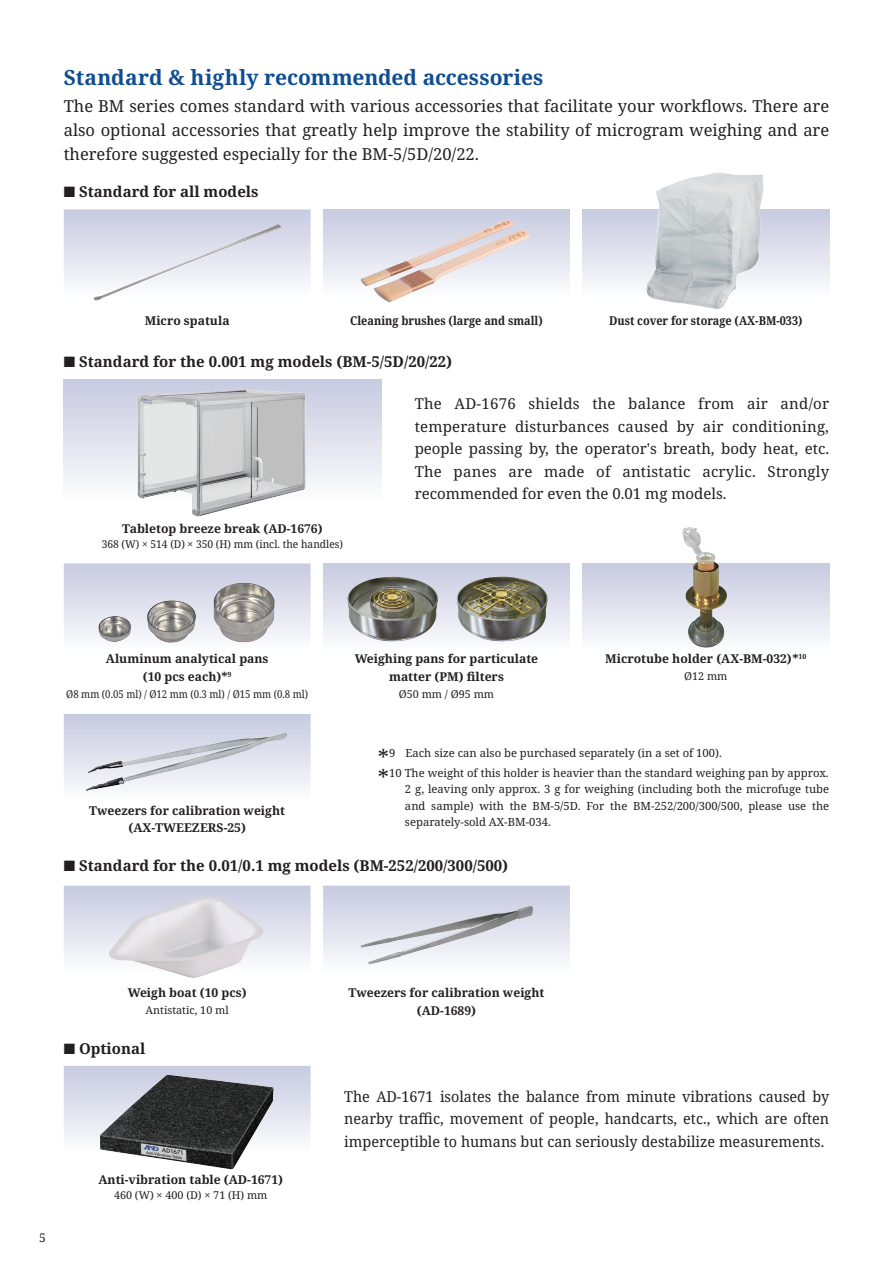
<style>
.page{position:relative;width:893px;height:1263px;background:#fff}
.page>*{position:absolute;margin:0;border:0;box-sizing:border-box;transform-origin:0 0}
.t1{font:700 21px "Noto Serif";color:#0f4d91}
.t2{font:16.5px/24px "Noto Serif";color:#231f20;text-align:justify}
.t3{font:15px/22.5px "Noto Serif";color:#231f20;text-align:justify}
.t4{font:15px/22.5px "Noto Serif";color:#231f20;text-align:justify;scale:.96 1}
.t5{font:700 15px "Noto Serif";color:#231f20}
.t6{font:700 12.15px/17.5px "Noto Serif";color:#231f20;text-align:center}
.t7{font:700 12.15px "Noto Serif";color:#231f20;scale:.9 1}
.t8{font:12px "Noto Serif";color:#231f20}
.t9{font:11.25px/16.5px "Noto Serif";color:#231f20}
.t10{font:10.8px "Noto Serif";color:#231f20}
.t11{font:10.8px "Noto Serif";color:#231f20;scale:.95 1}
.t12{font:10.8px "Noto Serif";color:#231f20;scale:.89 1}
.s1{font-size:22.5px}
</style>
<div class="page">
<div style="left:64px;top:1066px;width:247px;height:87px;background:linear-gradient(to bottom,#c7cae0,#fdfdfe)"></div>
<div style="left:582px;top:563px;width:247px;height:88px;background:linear-gradient(to bottom,#c6cae0,#fcfcfd)"></div>
<div style="left:64px;top:563px;width:247px;height:88px;background:linear-gradient(to bottom,#c6cae0,#fcfcfd)"></div>
<div style="left:323px;top:563px;width:247px;height:88px;background:linear-gradient(to bottom,#c6cae0,#fcfcfd)"></div>
<div style="left:582px;top:209px;width:247px;height:88px;background:linear-gradient(to bottom,#c6cae0,#fcfdfd)"></div>
<img style="left:634px;top:172px;width:144px;height:137px">
<div style="left:64px;top:379px;width:317px;height:124px;background:linear-gradient(to bottom,#c6cae0,#fcfdfe)"></div>
<img style="left:116px;top:379px;width:213px;height:138px">
<img style="left:96px;top:1071px;width:182px;height:99px">
<img style="left:337px;top:563px;width:220px;height:84px">
<img style="left:94px;top:579px;width:187px;height:70px">
<img style="left:682px;top:527px;width:48px;height:122px">
<div style="left:64px;top:209px;width:247px;height:88px;background:linear-gradient(to bottom,#c6cae0,#fcfdfd)"></div>
<div style="left:323px;top:209px;width:247px;height:88px;background:linear-gradient(to bottom,#c6cae0,#fcfdfd)"></div>
<img style="left:351px;top:213px;width:189px;height:90px">
<img style="left:81px;top:214px;width:212px;height:87px">
<div style="left:64px;top:714px;width:247px;height:88px;background:linear-gradient(to bottom,#c7cae0,#fcfdfe)"></div>
<img style="left:82px;top:727px;width:210px;height:71px">
<div style="left:64px;top:886px;width:247px;height:87px;background:linear-gradient(to bottom,#c7cae0,#fdfdfe)"></div>
<img style="left:101px;top:888px;width:173px;height:90px">
<div style="left:323px;top:886px;width:247px;height:87px;background:linear-gradient(to bottom,#c7cae0,#fdfdfe)"></div>
<img style="left:353px;top:902px;width:187px;height:68px">
<h1 class="t1" style="left:64px;top:62px;width:481px">Standard &amp; highly recommended accessories</h1>
<p class="t2" style="left:64px;top:94px;width:767px">The BM series comes standard with various accessories that facilitate your workflows. There are also optional accessories that greatly help improve the stability of microgram weighing and are therefore suggested especially for the BM-5/5D/20/22.</p>
<p class="t5" style="left:64px;top:181px;width:196px">■ Standard for all models</p>
<p class="t6" style="left:145px;top:312px;width:86px">Micro spatula</p>
<p class="t7" style="left:350px;top:312px;width:216px">Cleaning brushes (large and small)</p>
<p class="t7" style="left:609px;top:312px;width:216px">Dust cover for storage (AX-BM-033)</p>
<p class="t5" style="left:64px;top:351px;width:390px">■ Standard for the 0.001 mg models (BM-5/5D/20/22)</p>
<p class="t6" style="left:122px;top:520px;width:202px">Tabletop breeze break (AD-1676)</p>
<p class="t11" style="left:102px;top:537px;width:256px">368 (W) × 514 (D) × 350 (H) mm (incl. the handles)</p>
<p class="t3" style="left:415px;top:393px;width:416px">The AD-1676 shields the balance from air and/or temperature disturbances caused by air conditioning, people passing by, the operator's breath, body heat, etc.<br>The panes are made of antistatic acrylic. Strongly recommended for even the 0.01 mg models.</p>
<p class="t6" style="left:106px;top:651px;width:164px">Aluminum analytical pans (10 pcs each)*<sup>9</sup></p>
<p class="t12" style="left:66px;top:686px;width:273px">Ø8 mm (0.05 ml) / Ø12 mm (0.3 ml) / Ø15 mm (0.8 ml)</p>
<p class="t6" style="left:89px;top:802px;width:197px">Tweezers for calibration weight (AX-TWEEZERS-25)</p>
<p class="t6" style="left:355px;top:651px;width:185px">Weighing pans for particulate matter (PM) filters</p>
<p class="t10" style="left:399px;top:686px;width:97px">Ø50 mm / Ø95 mm</p>
<p class="t6" style="left:605px;top:651px;width:203px">Microtube holder (AX-BM-032)*<sup>10</sup></p>
<p class="t10" style="left:684px;top:669px;width:45px">Ø12 mm</p>
<p class="t9" style="left:378px;top:744px;width:452px;line-height:19.5px"><span class="s1">*</span>9 Each size can also be purchased separately (in a set of 100).<br><span class="s1">*</span>10 The weight of this holder is heavier than the standard weighing pan by approx.</p>
<p class="t9" style="left:405px;top:781px;width:426px;text-align:justify">2 g, leaving only approx. 3 g for weighing (including both the microfuge tube and sample) with the BM-5/5D. For the BM-252/200/300/500, please use the separately-sold AX-BM-034.</p>
<p class="t5" style="left:64px;top:855px;width:446px">■ Standard for the 0.01/0.1 mg models (BM-252/200/300/500)</p>
<p class="t6" style="left:128px;top:984px;width:120px">Weigh boat (10 pcs)</p>
<p class="t10" style="left:146px;top:1003px;width:85px">Antistatic, 10 ml</p>
<p class="t5" style="left:64px;top:1038px;width:83px">■ Optional</p>
<p class="t8" style="left:39px;top:1229px;width:8px">5</p>
<p class="t6" style="left:98px;top:1171px;width:186px">Anti-vibration table (AD-1671)</p>
<p class="t10" style="left:114px;top:1187px;width:155px">460 (W) × 400 (D) × 71 (H) mm</p>
<p class="t6" style="left:349px;top:984px;width:197px">Tweezers for calibration weight (AD-1689)</p>
<p class="t4" style="left:344px;top:1086px;width:507px">The AD-1671 isolates the balance from minute vibrations caused by nearby traffic, movement of people, handcarts, etc., which are often imperceptible to humans but can seriously destabilize measurements.</p>
</div>
